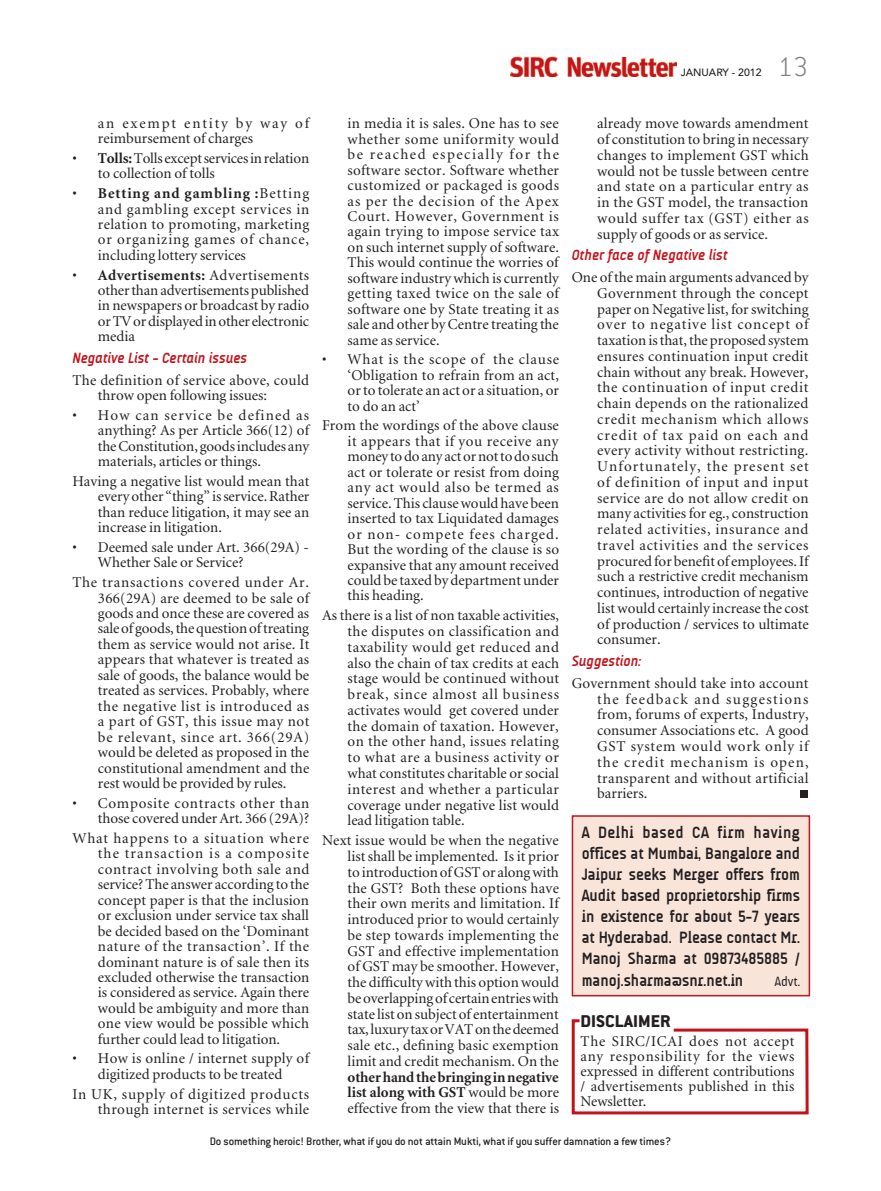
<style>
.page{position:relative;width:881px;height:1191px;background:#fff}
.page>*{position:absolute;margin:0;border:0;box-sizing:border-box;transform-origin:0 0}
.t1{font:200 30px "Conduit ITC";color:#808285}
.t2{font:800 18.75px "Conduit ITC";color:#231f20}
.t3{font:700 16.5px/21px "A Udimat";color:#231f20;text-align:justify}
.t4{font:15px/15.5px "Minion";color:#231f20;text-align:justify}
.t5{font:15px/15.5px "Minion";letter-spacing:.025em;color:#231f20;text-align:right}
.t6{font:15px/21.8px "Minion";letter-spacing:.02em;color:#231f20}
.t7{font:15px/15.5px "Minion";letter-spacing:.045em;color:#231f20;text-align:right}
.t8{font:13.5px "A Udimat";color:#231f20}
.t9{font:500 12px "Conduit ITC";letter-spacing:-.01em;color:#231f20}
.t10{font:500 10.5px "Avenir";color:#231f20}
.s1{font-weight:700}
.s2{font-family:"A Udimat";font-weight:700;font-style:italic;color:#c4121a}
</style>
<div class="page">
<img style="left:566px;top:57px;width:110px;height:20px">
<img style="left:510px;top:56px;width:48px;height:21px">
<div style="left:572px;top:816px;width:237px;height:179px;background:#f9e4da"></div>
<div style="left:571px;top:815px;width:238px;height:181px;border:2px solid #c4121a"></div>
<svg style="left:571px;top:1019px;width:238px;height:96px"></svg>
<div style="left:800px;top:790px;width:7px;height:8px;background:#231f20"></div>
<p class="t10" style="left:680px;top:68px;width:82px">JANUARY - 2012</p>
<p class="t1" style="left:777px;top:48px;width:32px">13</p>
<p class="t4" style="left:98px;top:116px;width:213px">an exempt entity by way of reimbursement of charges</p>
<p class="t4" style="left:98px;top:152px;width:213px;text-indent:-26px">• <span class="s1">Tolls:</span> Tolls except services in relation to collection of tolls</p>
<p class="t4" style="left:98px;top:187px;width:213px;text-indent:-26px">• <span class="s1">Betting and gambling :</span>Betting and gambling except services in relation to promoting, marketing or organizing games of chance, including lottery services</p>
<p class="t4" style="left:98px;top:268px;width:213px;text-indent:-26px">• <span class="s1">Advertisements:</span> Advertisements other than advertisements published in newspapers or broadcast by radio or TV or displayed in other electronic media</p>
<p class="t6" style="left:72px;top:348px;width:238px"><span class="s2">Negative List - Certain issues<br></span>The definition of service above, could</p>
<p class="t4" style="left:98px;top:389px;width:171px">throw open following issues:</p>
<p class="t4" style="left:98px;top:408px;width:213px;text-indent:-26px">• How can service be defined as anything? As per Article 366(12) of the Constitution, goods includes any materials, articles or things.</p>
<p class="t4" style="left:98px;top:474px;width:213px;text-indent:-26px">Having a negative list would mean that every other “thing” is service. Rather than reduce litigation, it may see an increase in litigation.</p>
<p class="t4" style="left:98px;top:540px;width:212px;text-indent:-26px">• Deemed sale under Art. 366(29A) -<br>Whether Sale or Service?</p>
<p class="t4" style="left:98px;top:576px;width:213px;text-indent:-26px">The transactions covered under Ar.<br>366(29A) are deemed to be sale of goods and once these are covered as sale of goods, the question of treating them as service would not arise. It appears that whatever is treated as sale of goods, the balance would be treated as services. Probably, where the negative list is introduced as a part of GST, this issue may not be relevant, since art. 366(29A) would be deleted as proposed in the constitutional amendment and the rest would be provided by rules.</p>
<p class="t7" style="left:72px;top:796px;width:238px">• Composite contracts other than those covered under Art. 366 (29A)?</p>
<p class="t4" style="left:98px;top:831px;width:213px;text-indent:-26px">What happens to a situation where the transaction is a composite contract involving both sale and service? The answer according to the concept paper is that the inclusion or exclusion under service tax shall be decided based on the ‘Dominant nature of the transaction’. If the dominant nature is of sale then its excluded otherwise the transaction is considered as service. Again there would be ambiguity and more than one view would be possible which further could lead to litigation.</p>
<p class="t4" style="left:72px;top:1052px;width:238px;text-align:center">• How is online / internet supply of digitized products to be treated</p>
<p class="t5" style="left:72px;top:1087px;width:238px">In UK, supply of digitized products through internet is services while</p>
<p class="t4" style="left:347px;top:117px;width:213px">in media it is sales. One has to see whether some uniformity would be reached especially for the software sector. Software whether customized or packaged is goods as per the decision of the Apex Court. However, Government is again trying to impose service tax on such internet supply of software.<br>This would continue the worries of software industry which is currently getting taxed twice on the sale of software one by State treating it as sale and other by Centre treating the same as service.</p>
<p class="t4" style="left:347px;top:353px;width:213px;text-indent:-26px">• What is the scope of the clause ‘Obligation to refrain from an act, or to tolerate an act or a situation, or to do an act’</p>
<p class="t4" style="left:347px;top:419px;width:213px;text-indent:-26px">From the wordings of the above clause it appears that if you receive any money to do any act or not to do such act or tolerate or resist from doing any act would also be termed as service. This clause would have been inserted to tax Liquidated damages or non- compete fees charged.<br>But the wording of the clause is so expansive that any amount received could be taxed by department under this heading.</p>
<p class="t4" style="left:347px;top:609px;width:213px;text-indent:-26px">As there is a list of non taxable activities, the disputes on classification and taxability would get reduced and also the chain of tax credits at each stage would be continued without break, since almost all business activates would get covered under the domain of taxation. However, on the other hand, issues relating to what are a business activity or what constitutes charitable or social interest and whether a particular coverage under negative list would lead litigation table.</p>
<p class="t4" style="left:347px;top:834px;width:213px;text-indent:-26px">Next issue would be when the negative list shall be implemented. Is it prior to introduction of GST or along with the GST? Both these options have their own merits and limitation. If introduced prior to would certainly be step towards implementing the GST and effective implementation of GST may be smoother. However, the difficulty with this option would be overlapping of certain entries with state list on subject of entertainment tax, luxury tax or VAT on the deemed sale etc., defining basic exemption limit and credit mechanism. On the <span class="s1">other hand the bringing in negative list along with GST</span> would be more effective from the view that there is</p>
<p class="t4" style="left:597px;top:117px;width:213px">already move towards amendment of constitution to bring in necessary changes to implement GST which would not be tussle between centre and state on a particular entry as in the GST model, the transaction would suffer tax (GST) either as supply of goods or as service.</p>
<p class="t4" style="left:571px;top:245px;width:238px;line-height:22.2px"><span class="s2">Other face of Negative list<br></span>One of the main arguments advanced by</p>
<p class="t4" style="left:597px;top:286px;width:213px">Government through the concept paper on Negative list, for switching over to negative list concept of taxation is that, the proposed system ensures continuation input credit chain without any break. However, the continuation of input credit chain depends on the rationalized credit mechanism which allows credit of tax paid on each and every activity without restricting.<br>Unfortunately, the present set of definition of input and input service are do not allow credit on many activities for eg., construction related activities, insurance and travel activities and the services procured for benefit of employees. If such a restrictive credit mechanism continues, introduction of negative list would certainly increase the cost of production / services to ultimate consumer.</p>
<p class="t4" style="left:571px;top:651px;width:238px;line-height:22.2px"><span class="s2">Suggestion:<br></span>Government should take into account</p>
<p class="t4" style="left:597px;top:692px;width:213px">the feedback and suggestions from, forums of experts, Industry, consumer Associations etc. A good GST system would work only if the credit mechanism is open, transparent and without artificial barriers.</p>
<p class="t3" style="left:581px;top:823px;width:220px">A Delhi based CA firm having offices at Mumbai, Bangalore and Jaipur seeks Merger offers from Audit based proprietorship firms in existence for about 5-7 years at Hyderabad. Please contact Mr.<br>Manoj Sharma at 09873485885 /</p>
<p class="t3" style="left:581px;top:971px;width:163px">manoj.sharma@snr.net.in</p>
<p class="t8" style="left:774px;top:976px;width:27px">Advt.</p>
<p class="t2" style="left:580px;top:1015px;width:91px">DISCLAIMER</p>
<p class="t4" style="left:580px;top:1035px;width:215px;line-height:15px">The SIRC/ICAI does not accept any responsibility for the views expressed in different contributions / advertisements published in this Newsletter.</p>
<p class="t9" style="left:210px;top:1137px;width:462px">Do something heroic! Brother, what if you do not attain Mukti, what if you suffer damnation a few times?</p>
</div>
